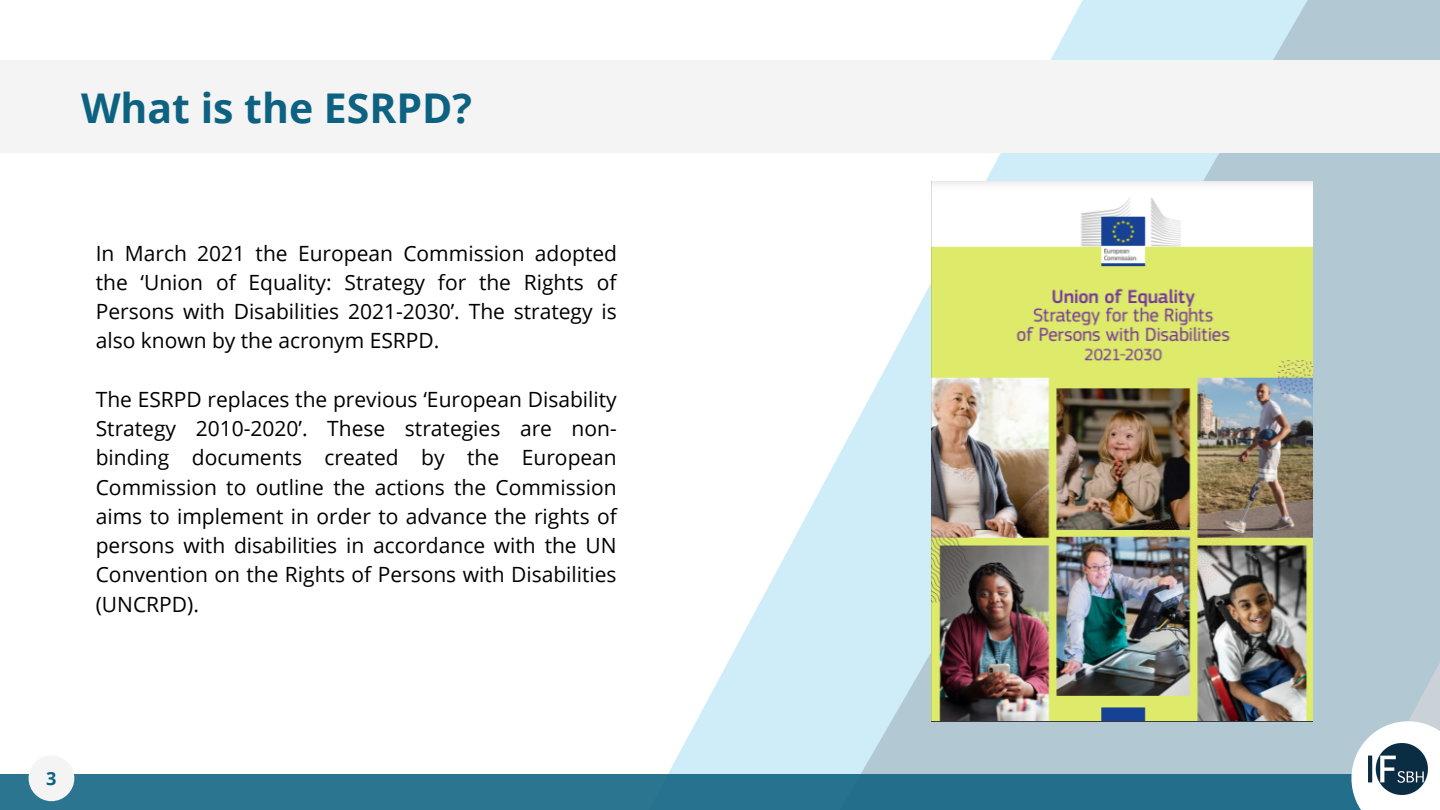
<style>
.page{position:relative;width:1440px;height:810px;background:#fff}
.page>*{position:absolute;margin:0;border:0;box-sizing:border-box;transform-origin:0 0}
.t1{font:700 41px "Open Sans";color:#0e6281}
.t2{font:21px/29.2px "Open Sans";color:#000;text-align:justify}
.t3{font:700 18.1px "Open Sans";color:#0e6281}
</style>
<div class="page">
<svg style="left:696px;top:0;width:744px;height:774px"></svg>
<div style="left:0;top:60px;width:1440px;height:93px;background:#f4f4f4"></div>
<div style="left:0;top:774px;width:1440px;height:36px;background:#267390"></div>
<svg style="left:1351px;top:721px;width:89px;height:89px"></svg>
<img style="left:1369px;top:743px;width:59px;height:52px">
<img style="left:932px;top:181px;width:381px;height:540px">
<div style="left:29px;top:755px;width:45px;height:46px;background:#f4f4f4;border-radius:50%"></div>
<p class="t1" style="left:81px;top:79px;width:393px">What is the ESRPD?</p>
<p class="t2" style="left:96px;top:238px;width:523px">In March 2021 the European Commission adopted the ‘Union of Equality: Strategy for the Rights of Persons with Disabilities 2021-2030’. The strategy is also known by the acronym ESRPD.</p>
<p class="t2" style="left:96px;top:384px;width:523px">The ESRPD replaces the previous ‘European Disability Strategy 2010-2020’. These strategies are non&shy;binding documents created by the European Commission to outline the actions the Commission aims to implement in order to advance the rights of persons with disabilities in accordance with the UN Convention on the Rights of Persons with Disabilities (UNCRPD).</p>
<p class="t3" style="left:46px;top:766px;width:12px">3</p>
</div>
